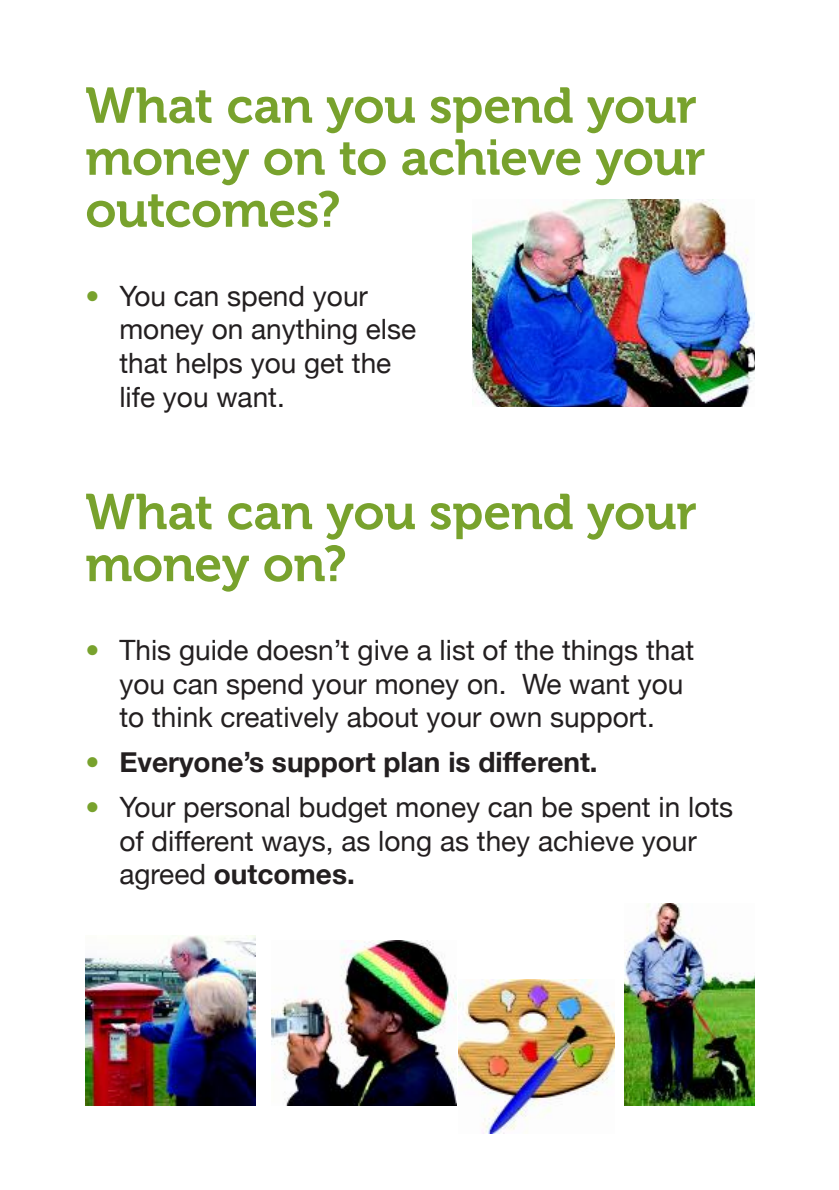
<style>
.page{position:relative;width:839px;height:1190px;background:#fff}
.page>*{position:absolute;margin:0;border:0;box-sizing:border-box;transform-origin:0 0}
.t1{font:50px/52px "Museo 700";letter-spacing:-.01em;color:#78a22d}
.t2{font:28px/33.6px "Helvetica Neue";color:#231f20}
.t3{font:700 28px "Helvetica Neue";color:#231f20}
.s1{color:#78a22d}
.s2{font-weight:700}
</style>
<div class="page">
<img style="left:472px;top:199px;width:282px;height:208px">
<img style="left:85px;top:936px;width:170px;height:170px">
<img style="left:271px;top:941px;width:185px;height:165px">
<img style="left:459px;top:979px;width:155px;height:154px">
<img style="left:624px;top:903px;width:130px;height:203px">
<h1 class="t1" style="left:85px;top:80px;width:621px">What can you spend your money on to achieve your outcomes?</h1>
<p class="t2" style="left:119px;top:279px;width:298px;text-indent:-34px"><span class="s1">•</span> You can spend your money on anything else that helps you get the life you want.</p>
<h1 class="t1" style="left:85px;top:487px;width:613px">What can you spend your money on?</h1>
<p class="t2" style="left:119px;top:633px;width:576px;text-indent:-34px"><span class="s1">•</span> This guide doesn’t give a list of the things that you can spend your money on. We want you to think creatively about your own support.</p>
<p class="t3" style="left:85px;top:745px;width:514px"><span class="s1">•</span> Everyone’s support plan is different.</p>
<p class="t2" style="left:119px;top:790px;width:615px;text-indent:-34px"><span class="s1">•</span> Your personal budget money can be spent in lots of different ways, as long as they achieve your agreed <span class="s2">outcomes.</span></p>
</div>
